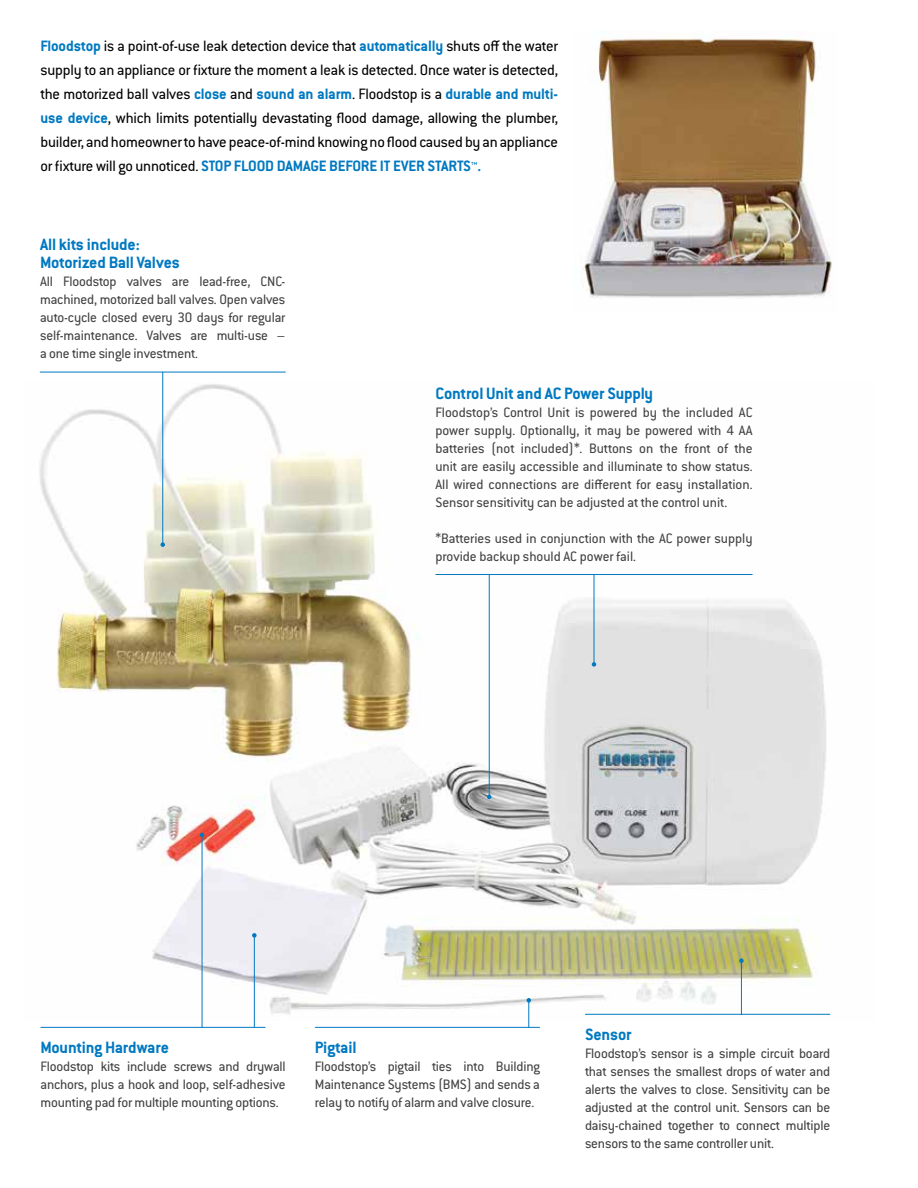
<style>
.page{position:relative;width:918px;height:1188px;background:#fff}
.page>*{position:absolute;margin:0;border:0;box-sizing:border-box;transform-origin:0 0}
.t1{font:700 18px/18px "Conduit ITC Std";letter-spacing:-.01em;color:#0079c1}
.t2{font:16.5px/24px "Conduit ITC Std";letter-spacing:-.01em;color:#000;text-align:justify}
.t3{font:15px/18px "Conduit ITC Std";letter-spacing:-.01em;color:#414042;text-align:justify}
.s1{font-weight:700;color:#0079c1}
</style>
<div class="page">
<img style="left:39px;top:381px;width:792px;height:640px">
<hr style="left:40px;top:372px;width:245px;height:1px;background:#0079c1">
<hr style="left:162px;top:372px;width:1px;height:173px;background:#0079c1">
<svg style="left:160px;top:542px;width:5px;height:5px"></svg>
<hr style="left:436px;top:574px;width:316px;height:1px;background:#0079c1">
<hr style="left:594px;top:575px;width:1px;height:89px;background:#0079c1">
<svg style="left:592px;top:662px;width:4px;height:5px"></svg>
<hr style="left:585px;top:1014px;width:245px;height:1px;background:#0079c1">
<hr style="left:741px;top:961px;width:1px;height:53px;background:#0079c1">
<svg style="left:739px;top:958px;width:5px;height:5px"></svg>
<hr style="left:315px;top:1027px;width:225px;height:1px;background:#0079c1">
<svg style="left:527px;top:998px;width:4px;height:29px"></svg>
<hr style="left:41px;top:1027px;width:224px;height:1px;background:#0079c1">
<hr style="left:254px;top:935px;width:1px;height:92px;background:#0079c1">
<svg style="left:252px;top:933px;width:5px;height:5px"></svg>
<hr style="left:202px;top:835px;width:1px;height:192px;background:#0079c1">
<svg style="left:200px;top:833px;width:4px;height:4px"></svg>
<img style="left:581px;top:34px;width:251px;height:264px">
<hr style="left:489px;top:575px;width:1px;height:222px;background:#0079c1">
<svg style="left:487px;top:795px;width:4px;height:4px"></svg>
<p class="t2" style="left:40px;top:33px;width:519px"><span class="s1">Floodstop</span> is a point-of-use leak detection device that <span class="s1">automatically</span> shuts off the water supply to an appliance or fixture the moment a leak is detected. Once water is detected, the motorized ball valves <span class="s1">close</span> and <span class="s1">sound an alarm</span>. Floodstop is a <span class="s1">durable and multi&shy;use device</span>, which limits potentially devastating flood damage, allowing the plumber, builder, and homeowner to have peace-of-mind knowing no flood caused by an appliance or fixture will go unnoticed. <span class="s1">STOP FLOOD DAMAGE BEFORE IT EVER STARTS™.</span></p>
<p class="t1" style="left:40px;top:235px;width:141px">All kits include:<br>Motorized Ball Valves</p>
<p class="t3" style="left:40px;top:272px;width:247px">All Floodstop valves are lead-free, CNC&shy;machined, motorized ball valves. Open valves auto-cycle closed every 30 days for regular self-maintenance. Valves are multi-use – a one time single investment.</p>
<p class="t1" style="left:435px;top:384px;width:219px">Control Unit and AC Power Supply</p>
<p class="t3" style="left:435px;top:403px;width:319px">Floodstop’s Control Unit is powered by the included AC power supply. Optionally, it may be powered with 4 AA batteries (not included)*. Buttons on the front of the unit are easily accessible and illuminate to show status.<br>All wired connections are different for easy installation.<br>Sensor sensitivity can be adjusted at the control unit.</p>
<p class="t3" style="left:435px;top:529px;width:319px">*Batteries used in conjunction with the AC power supply provide backup should AC power fail.</p>
<p class="t1" style="left:40px;top:1037px;width:130px">Mounting Hardware</p>
<p class="t3" style="left:40px;top:1056px;width:247px">Floodstop kits include screws and drywall anchors, plus a hook and loop, self-adhesive mounting pad for multiple mounting options.</p>
<p class="t1" style="left:315px;top:1037px;width:43px">Pigtail</p>
<p class="t3" style="left:315px;top:1056px;width:227px">Floodstop’s pigtail ties into Building Maintenance Systems (BMS) and sends a relay to notify of alarm and valve closure.</p>
<p class="t1" style="left:585px;top:1024px;width:48px">Sensor</p>
<p class="t3" style="left:585px;top:1043px;width:247px">Floodstop’s sensor is a simple circuit board that senses the smallest drops of water and alerts the valves to close. Sensitivity can be adjusted at the control unit. Sensors can be daisy-chained together to connect multiple sensors to the same controller unit.</p>
</div>
